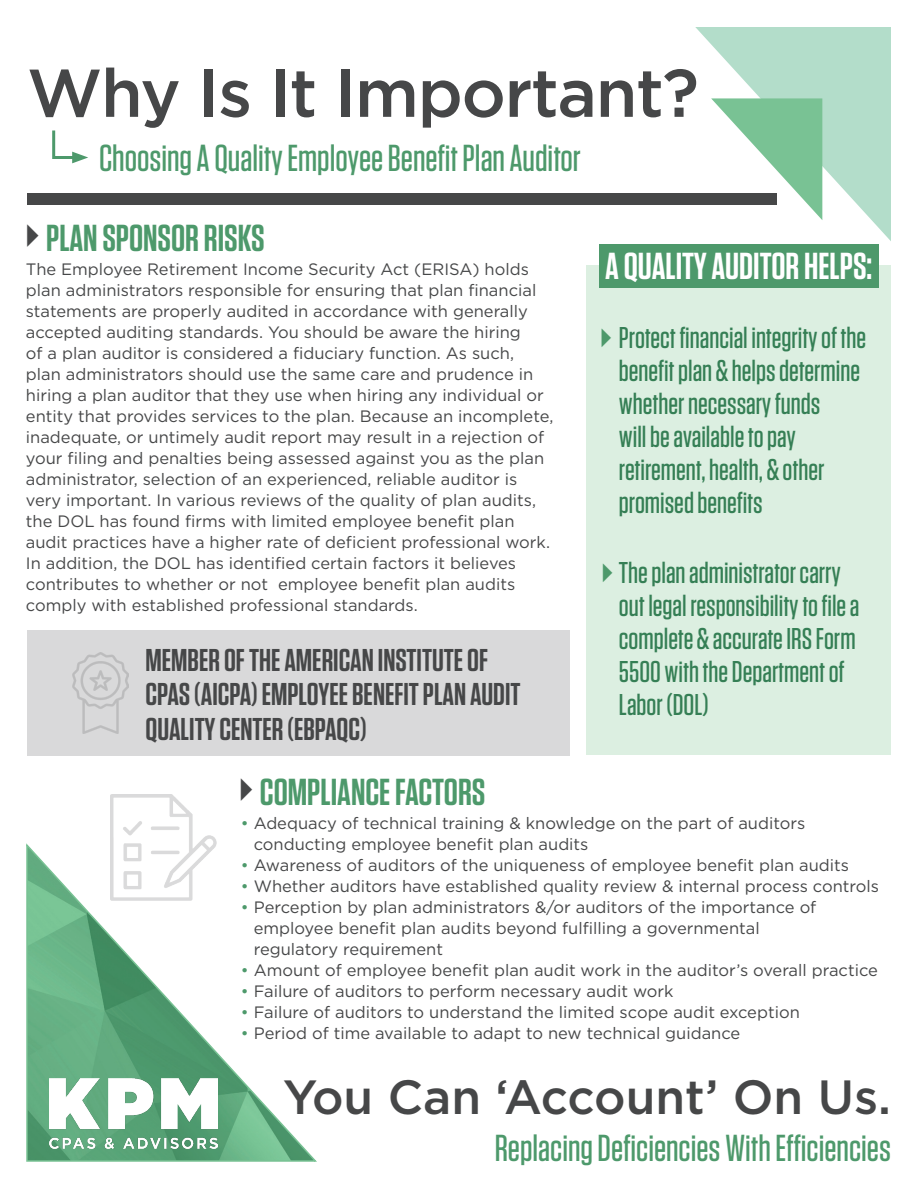
<style>
.page{position:relative;width:918px;height:1188px;background:#fff}
.page>*{position:absolute;margin:0;border:0;box-sizing:border-box;transform-origin:0 0}
.t1{font:500 67.5px "Gotham HTF";letter-spacing:-.02em;color:#464748}
.t2{font:500 48px "Gotham HTF";color:#464748}
.t3{font:500 37.5px "Tungsten";color:#4d996b}
.t4{font:600 37.5px "Tungsten";color:#4d996b}
.t5{font:600 37.5px "Tungsten";color:#fff}
.t6{font:600 31.5px/34.5px "Tungsten";color:#464748}
.t7{font:500 30px/33px "Tungsten";color:#357f55}
.t8{font:16.5px/21px "Gotham HTF";color:#464748}
.s1{color:#464748}
.s2{color:#4d996b}
</style>
<div class="page">
<div style="left:586px;top:265px;width:305px;height:490px;background:#dcefe1"></div>
<div style="left:27px;top:630px;width:542px;height:126px;background:#d9d9da"></div>
<svg style="left:26px;top:843px;width:291px;height:319px"></svg>
<svg style="left:695px;top:27px;width:196px;height:214px"></svg>
<svg style="left:52px;top:130px;width:36px;height:33px"></svg>
<img style="left:49px;top:1079px;width:169px;height:70px">
<div style="left:27px;top:194px;width:750px;height:11px;background:#464748"></div>
<img style="left:73px;top:652px;width:55px;height:82px">
<div style="left:599px;top:244px;width:279px;height:44px;background:#4d996b"></div>
<img style="left:111px;top:795px;width:106px;height:106px">
<p class="t1" style="left:27px;top:55px;width:674px">Why Is It Important?</p>
<p class="t3" style="left:99px;top:138px;width:483px">Choosing A Quality Employee Benefit Plan Auditor</p>
<p class="t4" style="left:14px;top:218px;width:252px"><span class="s1">✔</span>PLAN SPONSOR RISKS</p>
<p class="t8" style="left:26px;top:258px;width:529px">The Employee Retirement Income Security Act (ERISA) holds plan administrators responsible for ensuring that plan financial statements are properly audited in accordance with generally accepted auditing standards. You should be aware the hiring<br>of a plan auditor is considered a fiduciary function. As such,<br>plan administrators should use the same care and prudence in hiring a plan auditor that they use when hiring any individual or entity that provides services to the plan. Because an incomplete, inadequate, or untimely audit report may result in a rejection of your filing and penalties being assessed against you as the plan administrator, selection of an experienced, reliable auditor is very important. In various reviews of the quality of plan audits, the DOL has found firms with limited employee benefit plan audit practices have a higher rate of deficient professional work.<br>In addition, the DOL has identified certain factors it believes contributes to whether or not employee benefit plan audits comply with established professional standards.</p>
<p class="t6" style="left:146px;top:643px;width:377px">MEMBER OF THE AMERICAN INSTITUTE OF<br>CPAS (AICPA) EMPLOYEE BENEFIT PLAN AUDIT<br>QUALITY CENTER (EBPAQC)</p>
<p class="t4" style="left:227px;top:772px;width:260px"><span class="s1">✔</span>COMPLIANCE FACTORS</p>
<p class="t5" style="left:605px;top:246px;width:269px">A QUALITY AUDITOR HELPS:</p>
<p class="t7" style="left:619px;top:321px;width:249px">Protect financial integrity of the benefit plan &amp; helps determine whether necessary funds<br>will be available to pay retirement, health, &amp; other promised benefits</p>
<p class="t7" style="left:619px;top:556px;width:242px">The plan administrator carry out legal responsibility to file a complete &amp; accurate IRS Form<br>5500 with the Department of<br>Labor (DOL)</p>
<p class="t8" style="left:254px;top:813px;width:553px;text-indent:-13px"><span class="s2">•</span> Adequacy of technical training &amp; knowledge on the part of auditors conducting employee benefit plan audits</p>
<p class="t8" style="left:241px;top:855px;width:610px"><span class="s2">•</span> Awareness of auditors of the uniqueness of employee benefit plan audits</p>
<p class="t8" style="left:241px;top:876px;width:640px"><span class="s2">•</span> Whether auditors have established quality review &amp; internal process controls</p>
<p class="t8" style="left:254px;top:897px;width:564px;text-indent:-13px"><span class="s2">•</span> Perception by plan administrators &amp;/or auditors of the importance of employee benefit plan audits beyond fulfilling a governmental regulatory requirement</p>
<p class="t8" style="left:241px;top:960px;width:639px"><span class="s2">•</span> Amount of employee benefit plan audit work in the auditor’s overall practice</p>
<p class="t8" style="left:241px;top:981px;width:434px"><span class="s2">•</span> Failure of auditors to perform necessary audit work</p>
<p class="t8" style="left:241px;top:1002px;width:560px"><span class="s2">•</span> Failure of auditors to understand the limited scope audit exception</p>
<p class="t8" style="left:241px;top:1023px;width:501px"><span class="s2">•</span> Period of time available to adapt to new technical guidance</p>
<p class="t2" style="left:283px;top:1070px;width:609px">You Can ‘Account’ On Us.</p>
<p class="t3" style="left:495px;top:1129px;width:398px">Replacing Deficiencies With Efficiencies</p>
</div>
